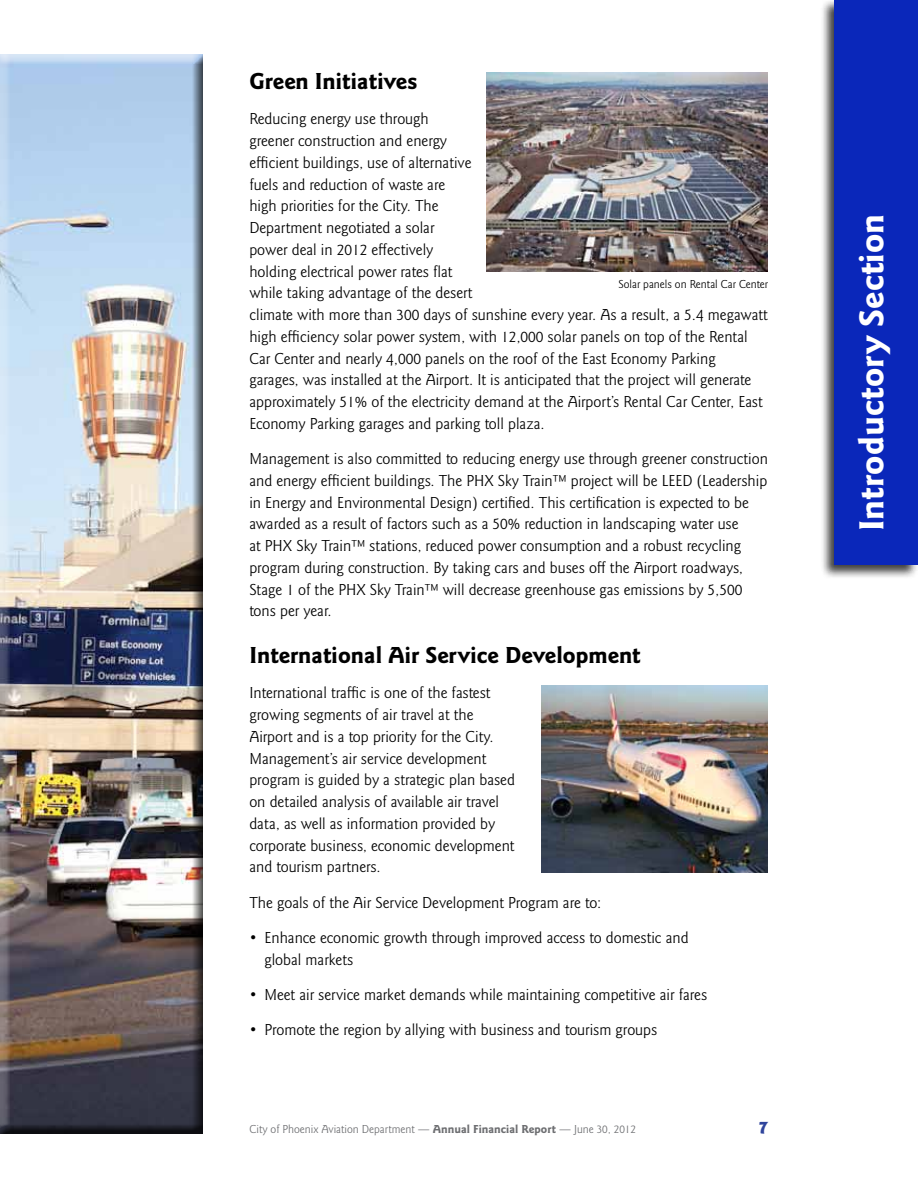
<style>
.page{position:relative;width:918px;height:1188px;background:#fff}
.page>*{position:absolute;margin:0;border:0;box-sizing:border-box;transform-origin:0 0}
.t1{font:700 36px "Goudy Sans Std";color:#fff}
.t2{font:700 24px "Goudy Sans Std";color:#000}
.t3{font:900 18px "Goudy Sans Std";color:#2f449c}
.t4{font:16.5px/21.8px "Goudy Sans Std";color:#000}
.t5{font:12px "Goudy Sans Std";color:#6d6e71}
.t6{font:12px "Goudy Sans Std";color:#000}
.s1{font-weight:700}
</style>
<div class="page">
<div style="left:820px;top:0;width:98px;height:579px;background:#000;opacity:.75"></div>
<div style="left:835px;top:0;width:83px;height:564px;background:#0a27ba"></div>
<div style="left:0;top:54px;width:203px;height:1081px;background:#000;opacity:.75"></div>
<img style="left:486px;top:72px;width:282px;height:199px">
<img style="left:541px;top:686px;width:227px;height:187px">
<h2 class="t2" style="left:249px;top:67px;width:169px">Green Initiatives</h2>
<p class="t4" style="left:249px;top:108px;width:520px">Reducing energy use through<br>greener construction and energy<br>efficient buildings, use of alternative<br>fuels and reduction of waste are<br>high priorities for the City. The<br>Department negotiated a solar<br>power deal in 2012 effectively<br>holding electrical power rates flat<br>while taking advantage of the desert<br>climate with more than 300 days of sunshine every year. As a result, a 5.4 megawatt high efficiency solar power system, with 12,000 solar panels on top of the Rental Car Center and nearly 4,000 panels on the roof of the East Economy Parking garages, was installed at the Airport. It is anticipated that the project will generate approximately 51% of the electricity demand at the Airport’s Rental Car Center, East Economy Parking garages and parking toll plaza.</p>
<p class="t4" style="left:249px;top:448px;width:520px">Management is also committed to reducing energy use through greener construction and energy efficient buildings. The PHX Sky Train™ project will be LEED (Leadership in Energy and Environmental Design) certified. This certification is expected to be awarded as a result of factors such as a 50% reduction in landscaping water use<br>at PHX Sky Train™ stations, reduced power consumption and a robust recycling program during construction. By taking cars and buses off the Airport roadways, Stage 1 of the PHX Sky Train™ will decrease greenhouse gas emissions by 5,500 tons per year.</p>
<h2 class="t2" style="left:249px;top:641px;width:393px">International Air Service Development</h2>
<p class="t4" style="left:249px;top:682px;width:267px">International traffic is one of the fastest growing segments of air travel at the Airport and is a top priority for the City.<br>Management’s air service development program is guided by a strategic plan based on detailed analysis of available air travel data, as well as information provided by corporate business, economic development and tourism partners.</p>
<p class="t4" style="left:249px;top:892px;width:354px">The goals of the Air Service Development Program are to:</p>
<p class="t4" style="left:264px;top:927px;width:426px;text-indent:-15px">• Enhance economic growth through improved access to domestic and global markets</p>
<p class="t4" style="left:249px;top:984px;width:459px">• Meet air service market demands while maintaining competitive air fares</p>
<p class="t4" style="left:249px;top:1019px;width:410px">• Promote the region by allying with business and tourism groups</p>
<p class="t6" style="left:618px;top:277px;width:151px">Solar panels on Rental Car Center</p>
<p class="t5" style="left:249px;top:1122px;width:388px">City of Phoenix Aviation Department — <span class="s1">Annual Financial Report</span> — June 30, 2012</p>
<p class="t3" style="left:758px;top:1117px;width:11px">7</p>
<h1 class="t1" style="left:850px;top:531px;width:319px;rotate:-90deg">Introductory Section</h1>
</div>
